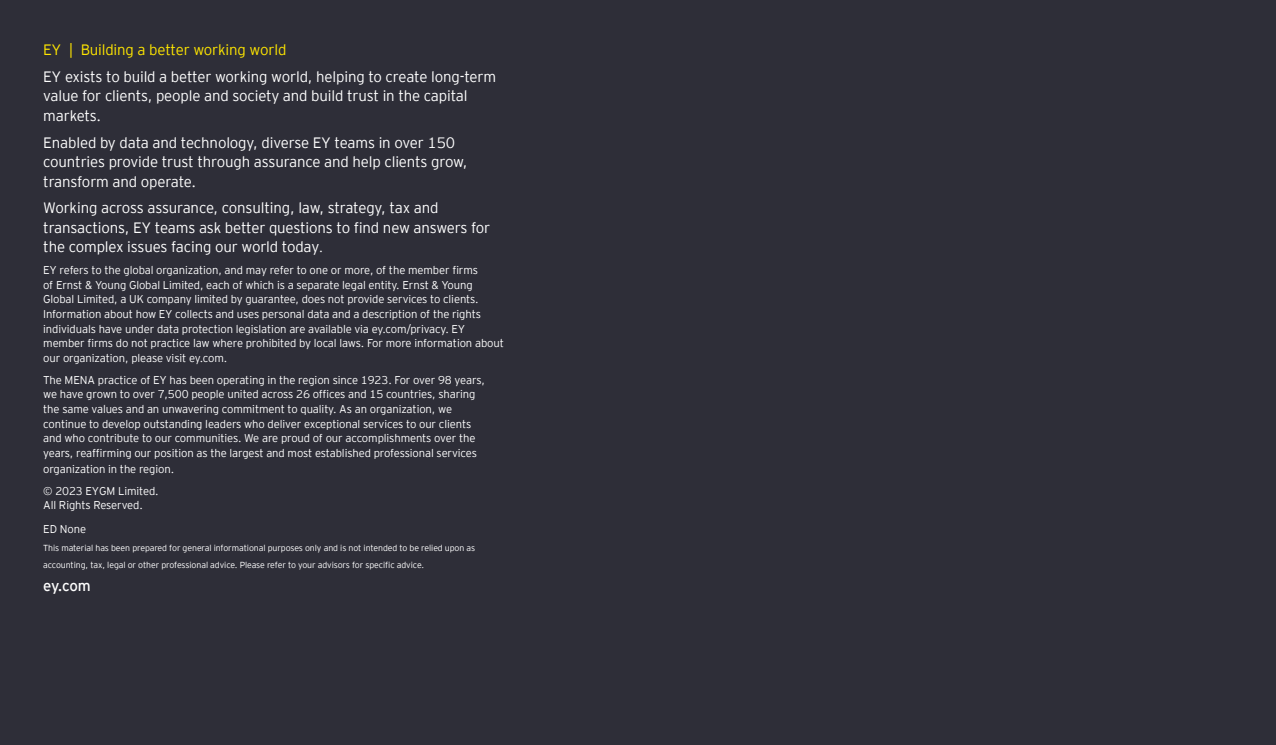
<style>
.page{position:relative;width:1276px;height:745px;background:#fff}
.page>*{position:absolute;margin:0;border:0;box-sizing:border-box;transform-origin:0 0}
.t1{font:300 15px/19.5px "EY Interstate";letter-spacing:-.01em;color:#fff}
.t2{font:300 15px "EY Interstate";letter-spacing:-.01em;color:#ffe600}
.t3{font:15px "EY Interstate";color:#fff}
.t4{font:300 11.25px/14.6px "EY Interstate";letter-spacing:-.01em;color:#fff}
.t5{font:300 8.75px/16.2px "EY Interstate";letter-spacing:-.01em;color:#fff}
.s1{font-size:12.5px}
</style>
<div class="page">
<div style="left:0;top:0;width:1276px;height:744px;background:#2e2e38"></div>
<h1 class="t2" style="left:43px;top:39px;width:245px">EY | Building a better working world</h1>
<h1 class="t1" style="left:43px;top:66px;width:454px">EY exists to build a better working world, helping to create long-term value for clients, people and society and build trust in the capital markets.</h1>
<h1 class="t1" style="left:43px;top:131px;width:426px">Enabled by data and technology, diverse EY teams in over 150 countries provide trust through assurance and help clients grow, transform and operate.</h1>
<h1 class="t1" style="left:43px;top:197px;width:449px">Working across assurance, consulting, law, strategy, tax and transactions, EY teams ask better questions to find new answers for the complex issues facing our world today<span class="s1">.</span></h1>
<p class="t4" style="left:43px;top:262px;width:462px">EY refers to the global organization, and may refer to one or more, of the member firms<br>of Ernst &amp; Young Global Limited, each of which is a separate legal entity. Ernst &amp; Young Global Limited, a UK company limited by guarantee, does not provide services to clients.<br>Information about how EY collects and uses personal data and a description of the rights individuals have under data protection legislation are available via ey.com/privacy. EY member firms do not practice law where prohibited by local laws. For more information about our organization, please visit ey.com.</p>
<p class="t4" style="left:43px;top:371px;width:443px">The MENA practice of EY has been operating in the region since 1923. For over 98 years, we have grown to over 7,500 people united across 26 offices and 15 countries, sharing the same values and an unwavering commitment to quality. As an organization, we continue to develop outstanding leaders who deliver exceptional services to our clients and who contribute to our communities. We are proud of our accomplishments over the years, reaffirming our position as the largest and most established professional services</p>
<p class="t4" style="left:43px;top:457px;width:132px;line-height:21.8px">organization in the region. © 2023 EYGM Limited.</p>
<p class="t4" style="left:43px;top:493px;width:101px;line-height:23.4px">All Rights Reserved.<br>ED None</p>
<p class="t5" style="left:43px;top:539px;width:433px">This material has been prepared for general informational purposes only and is not intended to be relied upon as accounting, tax, legal or other professional advice. Please refer to your advisors for specific advice.</p>
<h1 class="t3" style="left:43px;top:574px;width:49px">ey.com</h1>
</div>
